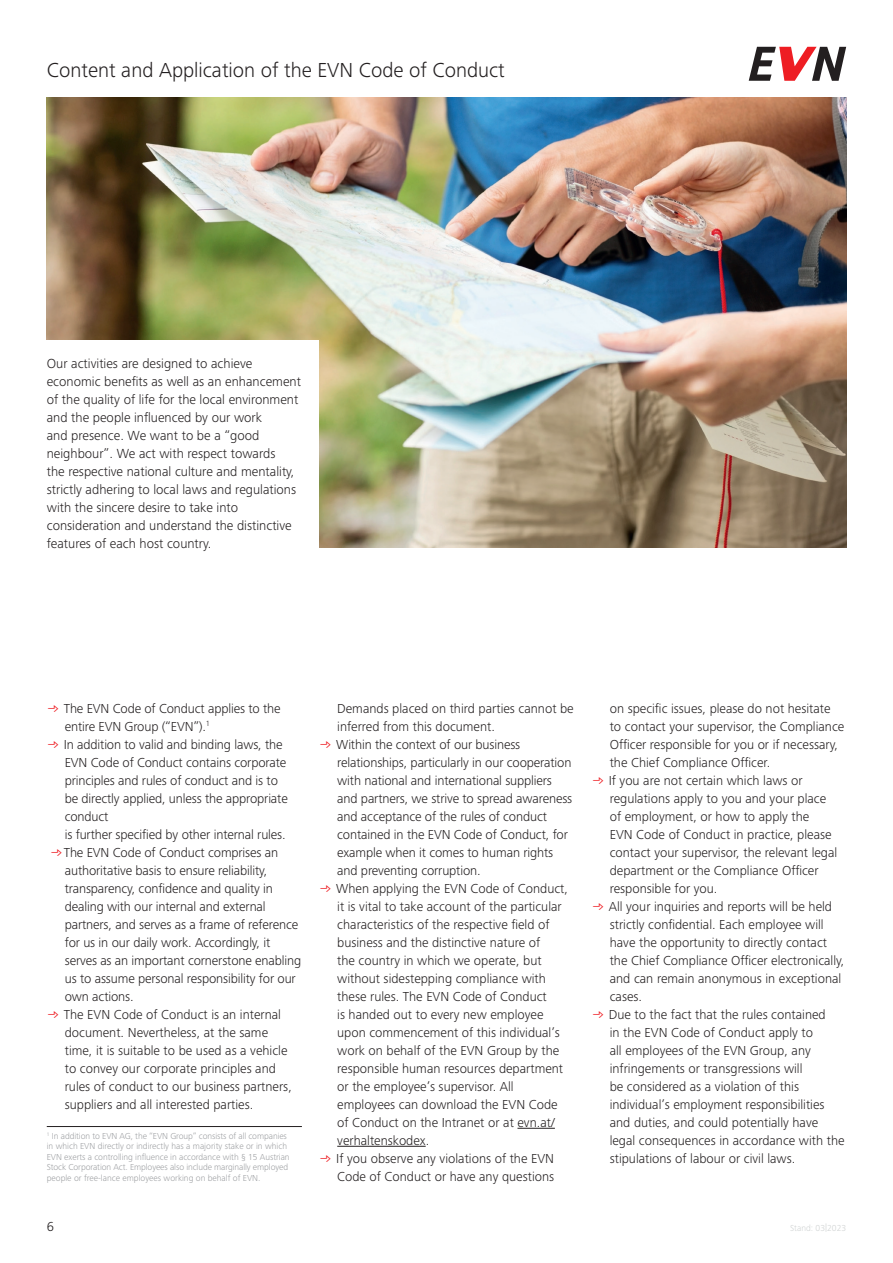
<style>
.page{position:relative;width:893px;height:1263px;background:#fff}
.page>*{position:absolute;margin:0;border:0;box-sizing:border-box;transform-origin:0 0}
.t1{font:300 21px "Frutiger Next LTW1 G";color:#231f20}
.englisch{font:300 13.65px/18px "Frutiger Nextfor EVN";color:#231f20}
.englisch-2{font:300 13.5px/18px "Frutiger Nextfor EVN";color:#231f20}
.t2{font:300 9px/10.5px "Frutiger Nextfor EVN";letter-spacing:-.005em;color:#9d9fa2}
.t3{font:300 9px "Frutiger Nextfor EVN";color:#cfd2d2}
.s1{color:#ee1d23}
.s2{font-size:8.4px}
</style>
<div class="page">
<img style="left:47px;top:98px;width:799px;height:450px">
<div style="left:0;top:340px;width:319px;height:225px;background:#fff"></div>
<hr style="left:517px;top:1128px;width:38px;height:1px;background:#231f20">
<hr style="left:337px;top:1146px;width:89px;height:1px;background:#231f20">
<hr style="left:47px;top:1126px;width:255px;height:1px;background:#231f20">
<svg style="left:749px;top:47px;width:97px;height:34px"></svg>
<p class="t1" style="left:47px;top:58px;width:460px">Content and Application of the EVN Code of Conduct</p>
<p class="englisch" style="left:47px;top:354px;width:256px">Our activities are designed to achieve economic benefits as well as an enhancement of the quality of life for the local environment and the people influenced by our work<br>and presence. We want to be a “good neighbour”. We act with respect towards<br>the respective national culture and mentality, strictly adhering to local laws and regulations with the sincere desire to take into consideration and understand the distinctive features of each host country.</p>
<p class="englisch-2" style="left:65px;top:699px;width:217px;text-indent:-18px"><span class="s1">•</span> The EVN Code of Conduct applies to the entire EVN Group (“EVN”).<sup>1</sup></p>
<p class="englisch-2" style="left:65px;top:735px;width:225px;text-indent:-18px"><span class="s1">•</span> In addition to valid and binding laws, the EVN Code of Conduct contains corporate principles and rules of conduct and is to be directly applied, unless the appropriate conduct<br>is further specified by other internal rules.</p>
<p class="englisch-2" style="left:65px;top:843px;width:238px;text-indent:-15px"><span class="s1">•</span>The EVN Code of Conduct comprises an authoritative basis to ensure reliability, transparency, confidence and quality in dealing with our internal and external partners, and serves as a frame of reference for us in our daily work. Accordingly, it serves as an important cornerstone enabling us to assume personal responsibility for our own actions.</p>
<p class="englisch-2" style="left:65px;top:1005px;width:229px;text-indent:-18px"><span class="s1">•</span> The EVN Code of Conduct is an internal document. Nevertheless, at the same time, it is suitable to be used as a vehicle to convey our corporate principles and rules of conduct to our business partners, suppliers and all interested parties.</p>
<p class="englisch-2" style="left:610px;top:699px;width:236px">on specific issues, please do not hesitate to contact your supervisor, the Compliance Officer responsible for you or if necessary, the Chief Compliance Officer.</p>
<p class="englisch-2" style="left:610px;top:771px;width:229px;text-indent:-18px"><span class="s1">•</span> If you are not certain which laws or regulations apply to you and your place of employment, or how to apply the<br>EVN Code of Conduct in practice, please contact your supervisor, the relevant legal department or the Compliance Officer responsible for you.</p>
<p class="englisch-2" style="left:610px;top:897px;width:236px;text-indent:-18px"><span class="s1">•</span> All your inquiries and reports will be held strictly confidential. Each employee will have the opportunity to directly contact the Chief Compliance Officer electronically, and can remain anonymous in exceptional cases.</p>
<p class="englisch-2" style="left:610px;top:1005px;width:236px;text-indent:-18px"><span class="s1">•</span> Due to the fact that the rules contained<br>in the EVN Code of Conduct apply to<br>all employees of the EVN Group, any infringements or transgressions will<br>be considered as a violation of this individual’s employment responsibilities and duties, and could potentially have legal consequences in accordance with the stipulations of labour or civil laws.</p>
<p class="englisch-2" style="left:337px;top:699px;width:238px">Demands placed on third parties cannot be inferred from this document.</p>
<p class="englisch-2" style="left:337px;top:735px;width:237px;text-indent:-18px"><span class="s1">•</span> Within the context of our business relationships, particularly in our cooperation with national and international suppliers and partners, we strive to spread awareness and acceptance of the rules of conduct contained in the EVN Code of Conduct, for example when it comes to human rights and preventing corruption.</p>
<p class="englisch-2" style="left:337px;top:879px;width:232px;text-indent:-18px"><span class="s1">•</span> When applying the EVN Code of Conduct, it is vital to take account of the particular characteristics of the respective field of business and the distinctive nature of<br>the country in which we operate, but without sidestepping compliance with these rules. The EVN Code of Conduct<br>is handed out to every new employee upon commencement of this individual’s work on behalf of the EVN Group by the responsible human resources department or the employee’s supervisor. All employees can download the EVN Code of Conduct on the Intranet or at evn.at/ verhaltenskodex.</p>
<p class="englisch-2" style="left:319px;top:1149px;width:236px;text-align:right"><span class="s1">•</span> If you observe any violations of the EVN<br>Code of Conduct or have any questions</p>
<p class="t2" style="left:47px;top:1130px;width:244px"><sup>1</sup> In addition to EVN AG, the “EVN Group” consists of all companies in which EVN directly or indirectly has a majority stake or in which EVN exerts a controlling influence in accordance with § 15 Austrian Stock Corporation Act. Employees also include marginally employed people or free-lance employees working on behalf of EVN.</p>
<p class="englisch-2" style="left:47px;top:1217px;width:9px">6</p>
<p class="t3" style="left:790px;top:1222px;width:58px">Stand: 03<span class="s2">|</span>2023</p>
</div>
